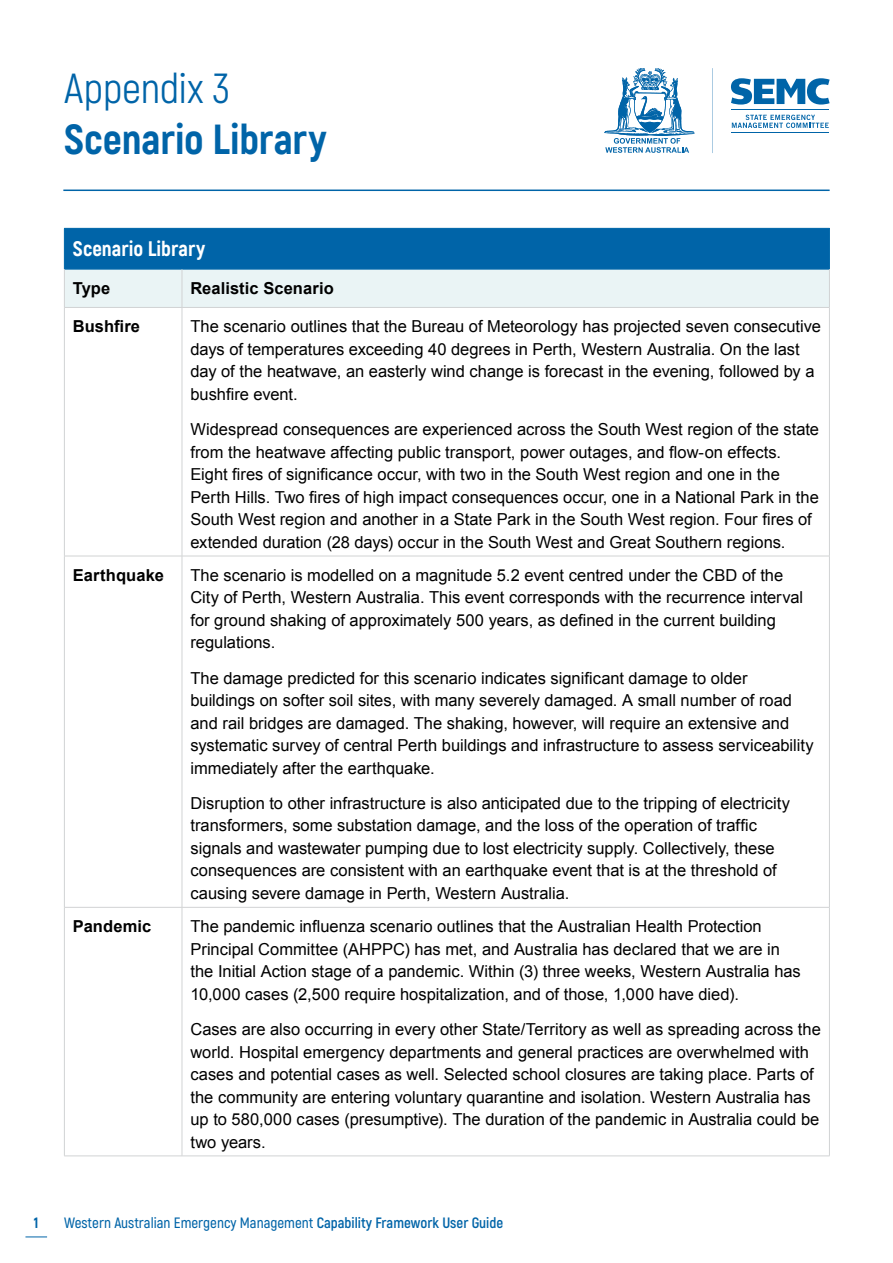
<style>
.page{position:relative;width:893px;height:1263px;background:#fff}
.page>*{position:absolute;margin:0;border:0;box-sizing:border-box;transform-origin:0 0}
.t1{font:800 42px "Akrobat";color:#0064a8}
.t2{font:42px "Akrobat";letter-spacing:-.005em;color:#0064a8}
.t3{font:800 21px "Akrobat";letter-spacing:.005em;color:#fff}
.t4{font:16.5px/22.5px "Arial";color:#000}
.t5{font:700 16.5px "Arial";letter-spacing:.005em;color:#000}
.t6{font:600 15px "Akrobat";color:#0064a8}
.t7{font:800 15px "Akrobat";color:#0064a8}
.s1{font-weight:700}
</style>
<div class="page">
<svg style="left:25px;top:1236px;width:22px;height:1px"></svg>
<hr style="left:63px;top:190px;width:767px;height:1px;background:#0064a8">
<svg style="left:604px;top:68px;width:90px;height:85px"></svg>
<svg style="left:712px;top:68px;width:1px;height:85px"></svg>
<hr style="left:732px;top:109px;width:97px;height:1px;background:#0064a8">
<hr style="left:732px;top:132px;width:97px;height:1px;background:#0064a8">
<svg style="left:732px;top:115px;width:97px;height:13px"></svg>
<svg style="left:731px;top:78px;width:99px;height:27px"></svg>
<div style="left:64px;top:228px;width:765px;height:41px;background:#0064a8"></div>
<div style="left:65px;top:270px;width:764px;height:37px;background:#eaf4f5"></div>
<hr style="left:64px;top:228px;width:118px;height:1px;background:#0a6dad">
<hr style="left:64px;top:229px;width:1px;height:40px;background:#0a6dad">
<hr style="left:182px;top:228px;width:648px;height:1px;background:#0a6dad">
<hr style="left:829px;top:229px;width:1px;height:40px;background:#0a6dad">
<hr style="left:64px;top:269px;width:118px;height:1px;background:#0a6dad">
<hr style="left:182px;top:269px;width:648px;height:1px;background:#0a6dad">
<hr style="left:64px;top:308px;width:1px;height:248px;background:#d1d3d4">
<hr style="left:182px;top:308px;width:1px;height:248px;background:#d1d3d4">
<hr style="left:829px;top:308px;width:1px;height:248px;background:#d1d3d4">
<hr style="left:64px;top:556px;width:1px;height:351px;background:#d1d3d4">
<hr style="left:182px;top:556px;width:1px;height:351px;background:#d1d3d4">
<hr style="left:829px;top:556px;width:1px;height:351px;background:#d1d3d4">
<hr style="left:64px;top:907px;width:1px;height:249px;background:#d1d3d4">
<hr style="left:182px;top:907px;width:1px;height:249px;background:#d1d3d4">
<hr style="left:829px;top:907px;width:1px;height:249px;background:#d1d3d4">
<hr style="left:182px;top:269px;width:1px;height:38px;background:#d1d3d4">
<hr style="left:829px;top:269px;width:1px;height:38px;background:#d1d3d4">
<hr style="left:182px;top:307px;width:648px;height:1px;background:#d1d3d4">
<hr style="left:182px;top:556px;width:648px;height:1px;background:#d1d3d4">
<hr style="left:182px;top:907px;width:648px;height:1px;background:#d1d3d4">
<hr style="left:182px;top:1155px;width:648px;height:1px;background:#d1d3d4">
<hr style="left:64px;top:269px;width:1px;height:38px;background:#d1d3d4">
<hr style="left:64px;top:307px;width:118px;height:1px;background:#d1d3d4">
<hr style="left:64px;top:556px;width:118px;height:1px;background:#d1d3d4">
<hr style="left:64px;top:907px;width:118px;height:1px;background:#d1d3d4">
<hr style="left:64px;top:1155px;width:118px;height:1px;background:#d1d3d4">
<h1 class="t2" style="left:64px;top:63px;width:167px">Appendix 3</h1>
<h1 class="t1" style="left:64px;top:112px;width:264px">Scenario Library</h1>
<p class="t3" style="left:73px;top:236px;width:134px">Scenario Library</p>
<p class="t5" style="left:73px;top:277px;width:39px">Type</p>
<p class="t5" style="left:190px;top:277px;width:145px">Realistic Scenario</p>
<p class="t5" style="left:73px;top:316px;width:69px">Bushfire</p>
<p class="t4" style="left:190px;top:315px;width:632px">The scenario outlines that the Bureau of Meteorology has projected seven consecutive days of temperatures exceeding 40 degrees in Perth, Western Australia. On the last day of the heatwave, an easterly wind change is forecast in the evening, followed by a bushfire event.</p>
<p class="t4" style="left:190px;top:418px;width:630px">Widespread consequences are experienced across the South West region of the state from the heatwave affecting public transport, power outages, and flow-on effects.<br>Eight fires of significance occur, with two in the South West region and one in the Perth Hills. Two fires of high impact consequences occur, one in a National Park in the South West region and another in a State Park in the South West region. Four fires of extended duration (28 days) occur in the South West and Great Southern regions.</p>
<p class="t5" style="left:73px;top:564px;width:92px">Earthquake</p>
<p class="t4" style="left:190px;top:564px;width:614px">The scenario is modelled on a magnitude 5.2 event centred under the CBD of the City of Perth, Western Australia. This event corresponds with the recurrence interval for ground shaking of approximately 500 years, as defined in the current building regulations.</p>
<p class="t4" style="left:190px;top:667px;width:625px">The damage predicted for this scenario indicates significant damage to older buildings on softer soil sites, with many severely damaged. A small number of road and rail bridges are damaged. The shaking, however, will require an extensive and systematic survey of central Perth buildings and infrastructure to assess serviceability immediately after the earthquake.</p>
<p class="t4" style="left:190px;top:792px;width:601px">Disruption to other infrastructure is also anticipated due to the tripping of electricity transformers, some substation damage, and the loss of the operation of traffic signals and wastewater pumping due to lost electricity supply. Collectively, these consequences are consistent with an earthquake event that is at the threshold of causing severe damage in Perth, Western Australia.</p>
<p class="t5" style="left:73px;top:915px;width:80px">Pandemic</p>
<p class="t4" style="left:190px;top:915px;width:612px">The pandemic influenza scenario outlines that the Australian Health Protection Principal Committee (AHPPC) has met, and Australia has declared that we are in the Initial Action stage of a pandemic. Within (3) three weeks, Western Australia has 10,000 cases (2,500 require hospitalization, and of those, 1,000 have died).</p>
<p class="t4" style="left:190px;top:1018px;width:632px">Cases are also occurring in every other State/Territory as well as spreading across the world. Hospital emergency departments and general practices are overwhelmed with cases and potential cases as well. Selected school closures are taking place. Parts of the community are entering voluntary quarantine and isolation. Western Australia has up to 580,000 cases (presumptive). The duration of the pandemic in Australia could be two years.</p>
<p class="t7" style="left:34px;top:1213px;width:6px">1</p>
<p class="t6" style="left:64px;top:1214px;width:441px">Western Australian Emergency Management <span class="s1">Capability Framework User Guide</span></p>
</div>
